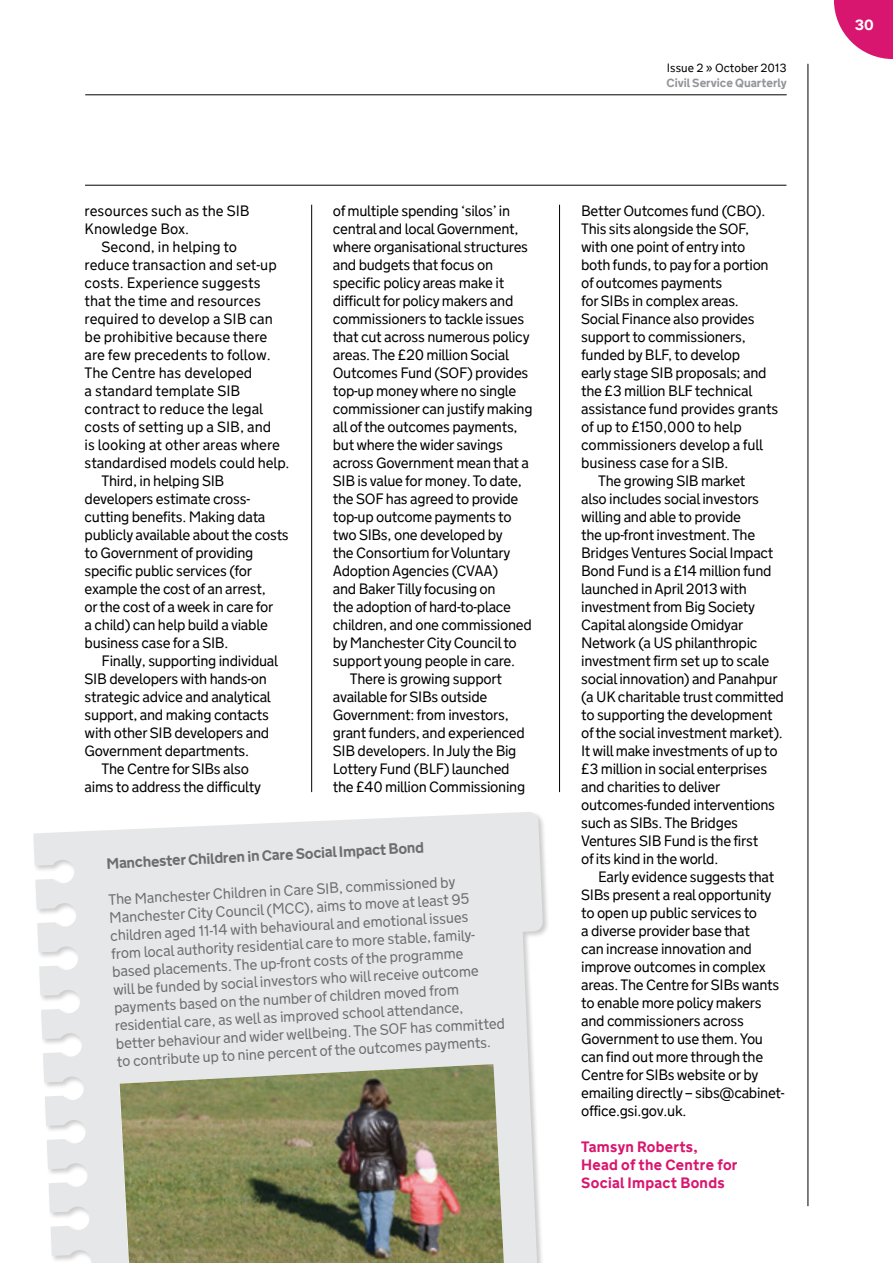
<style>
.page{position:relative;width:893px;height:1263px;background:#fff}
.page>*{position:absolute;margin:0;border:0;box-sizing:border-box;transform-origin:0 0}
.t1{font:15px/18px "GDS Transport Website";letter-spacing:-.02em;color:#000}
.t2{font:15px/18px "GDS Transport Website";color:#6d6e71}
.t3{font:15px/18px "GDS Transport Website";color:#000}
.t4{font:700 15px/18px "GDS Transport Website";letter-spacing:.02em;color:#d9166f}
.t5{font:700 15px "GDS Transport Website";color:#6d6e71}
.t6{font:700 15px "GDS Transport Website";color:#fff}
.t7{font:700 12px "GDS Transport Website";color:#939598}
.t8{font:12px "GDS Transport Website";color:#000}
</style>
<div class="page">
<svg style="left:834px;top:0;width:59px;height:59px"></svg>
<hr style="left:85px;top:185px;width:701px;height:1px;background:#000">
<hr style="left:85px;top:95px;width:702px;height:1px;background:#000">
<hr style="left:808px;top:64px;width:1px;height:1142px;background:#000">
<hr style="left:559px;top:205px;width:1px;height:587px;background:#000">
<hr style="left:311px;top:205px;width:1px;height:587px;background:#000">
<svg style="left:33px;top:812px;width:512px;height:451px;background:#e8e9ea"></svg>
<img style="left:120px;top:1064px;width:384px;height:199px">
<p class="t3" style="left:85px;top:202px;width:167px">resources such as the SIB<br>Knowledge Box.</p>
<p class="t3" style="left:85px;top:238px;width:206px;text-indent:17px">Second, in helping to<br>reduce transaction and set-up costs. Experience suggests that the time and resources required to develop a SIB can be prohibitive because there are few precedents to follow.<br>The Centre has developed<br>a standard template SIB contract to reduce the legal costs of setting up a SIB, and<br>is looking at other areas where standardised models could help.</p>
<p class="t1" style="left:85px;top:472px;width:206px;text-indent:17px">Third, in helping SIB developers estimate cross&shy;cutting benefits. Making data publicly available about the costs to Government of providing specific public services (for example the cost of an arrest,<br>or the cost of a week in care for<br>a child) can help build a viable business case for a SIB.</p>
<p class="t1" style="left:85px;top:652px;width:195px;text-indent:17px">Finally, supporting individual<br>SIB developers with hands-on strategic advice and analytical support, and making contacts with other SIB developers and<br>Government departments.</p>
<p class="t1" style="left:85px;top:760px;width:178px;text-align:center">The Centre for SIBs also aims to address the difficulty</p>
<p class="t1" style="left:333px;top:202px;width:201px">of multiple spending ‘silos’ in central and local Government, where organisational structures and budgets that focus on specific policy areas make it difficult for policy makers and commissioners to tackle issues that cut across numerous policy areas. The £20 million Social<br>Outcomes Fund (SOF) provides top-up money where no single commissioner can justify making all of the outcomes payments, but where the wider savings across Government mean that a<br>SIB is value for money. To date, the SOF has agreed to provide top-up outcome payments to two SIBs, one developed by<br>the Consortium for Voluntary<br>Adoption Agencies (CVAA)<br>and Baker Tilly focusing on<br>the adoption of hard-to-place children, and one commissioned by Manchester City Council to support young people in care.</p>
<p class="t1" style="left:333px;top:670px;width:194px;text-indent:17px">There is growing support available for SIBs outside<br>Government: from investors, grant funders, and experienced<br>SIB developers. In July the Big<br>Lottery Fund (BLF) launched the £40 million Commissioning</p>
<p class="t5" style="left:106px;top:855px;width:319px;rotate:-3deg">Manchester Children in Care Social Impact Bond</p>
<p class="t2" style="left:108px;top:891px;width:391px;rotate:-3deg">The Manchester Children in Care SIB, commissioned by Manchester City Council (MCC), aims to move at least 95 children aged 11-14 with behavioural and emotional issues from local authority residential care to more stable, family&shy;based placements. The up-front costs of the programme<br>will be funded by social investors who will receive outcome payments based on the number of children moved from residential care, as well as improved school attendance, better behaviour and wider wellbeing. The SOF has committed to contribute up to nine percent of the outcomes payments.</p>
<p class="t8" style="left:667px;top:61px;width:121px">Issue 2 » October 2013</p>
<p class="t7" style="left:666px;top:76px;width:122px">Civil Service Quarterly</p>
<p class="t1" style="left:581px;top:202px;width:199px">Better Outcomes fund (CBO).<br>This sits alongside the SOF, with one point of entry into<br>both funds, to pay for a portion of outcomes payments<br>for SIBs in complex areas.<br>Social Finance also provides support to commissioners, funded by BLF, to develop<br>early stage SIB proposals; and the £3 million BLF technical assistance fund provides grants of up to £150,000 to help commissioners develop a full business case for a SIB.</p>
<p class="t1" style="left:581px;top:472px;width:204px;text-indent:17px">The growing SIB market<br>also includes social investors willing and able to provide<br>the up-front investment. The<br>Bridges Ventures Social Impact<br>Bond Fund is a £14 million fund launched in April 2013 with investment from Big Society<br>Capital alongside Omidyar<br>Network (a US philanthropic investment firm set up to scale social innovation) and Panahpur (a UK charitable trust committed to supporting the development of the social investment market).<br>It will make investments of up to £3 million in social enterprises and charities to deliver outcomes-funded interventions such as SIBs. The Bridges<br>Ventures SIB Fund is the first<br>of its kind in the world.</p>
<p class="t1" style="left:581px;top:868px;width:205px;text-indent:17px">Early evidence suggests that<br>SIBs present a real opportunity to open up public services to<br>a diverse provider base that<br>can increase innovation and improve outcomes in complex areas. The Centre for SIBs wants to enable more policy makers and commissioners across<br>Government to use them. You can find out more through the<br>Centre for SIBs website or by emailing directly – sibs@cabinet&shy;office.gsi.gov.uk.</p>
<p class="t4" style="left:581px;top:1138px;width:158px">Tamsyn Roberts,<br>Head of the Centre for<br>Social Impact Bonds</p>
<p class="t6" style="left:855px;top:16px;width:20px">30</p>
</div>
